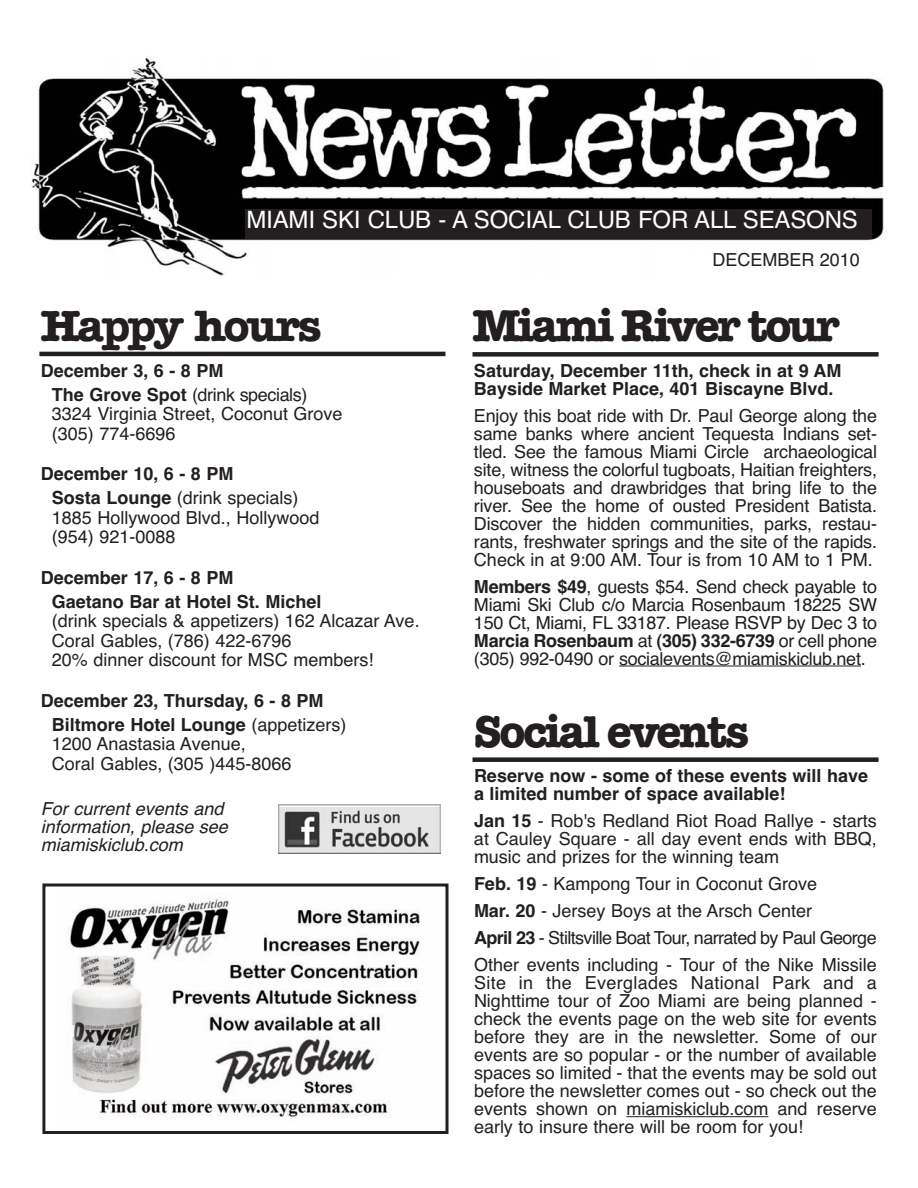
<style>
.page{position:relative;width:918px;height:1188px;background:#fff}
.page>*{position:absolute;margin:0;border:0;box-sizing:border-box;transform-origin:0 0}
.t1{font:700 45px "American Typewriter";letter-spacing:-.055em;color:#231f20}
.t2{font:700 45px "Amer Typewriter IT Cby BT";letter-spacing:-.065em;color:#231f20}
.t3{font:24px "Helvetica";letter-spacing:-.005em;color:#fff}
.t4{font:18px/18px "Helvetica";color:#231f20}
.t5{font:700 18px/24px "Helvetica";color:#231f20}
.t6{font:italic 18px/18px "Helvetica";color:#231f20}
.s1{font-weight:400}
.s2{font-weight:700}
</style>
<div class="page">
<hr style="left:39px;top:352px;width:407px;height:4px;background:#231f20">
<img style="left:31px;top:57px;width:853px;height:217px">
<div style="left:679px;top:251px;width:182px;height:23px;background:#fff"></div>
<hr style="left:619px;top:666px;width:242px;height:1px;background:#231f20">
<div style="left:472px;top:352px;width:407px;height:5px;background:#231f20"></div>
<div style="left:245px;top:209px;width:626px;height:30px;background:#231f20"></div>
<hr style="left:626px;top:1116px;width:142px;height:1px;background:#231f20">
<div style="left:472px;top:757px;width:407px;height:5px;background:#231f20"></div>
<img style="left:67px;top:898px;width:353px;height:219px">
<div style="left:42px;top:884px;width:406px;height:250px;border:3px solid #231f20"></div>
<svg style="left:278px;top:804px;width:163px;height:50px"></svg>
<img style="left:278px;top:805px;width:162px;height:48px">
<h2 class="t3" style="left:246px;top:206px;width:613px">MIAMI SKI CLUB - A SOCIAL CLUB FOR ALL SEASONS</h2>
<h1 class="t2" style="left:41px;top:311px;width:283px">Happy hours</h1>
<p class="t5" style="left:52px;top:358px;width:257px;text-indent:-11px">December 3, 6 - 8 PM<br>The Grove Spot <span class="s1">(drink specials)</span></p>
<p class="t4" style="left:52px;top:404px;width:292px;line-height:19.5px">3324 Virginia Street, Coconut Grove (305) 774-6696</p>
<p class="t5" style="left:52px;top:462px;width:248px;text-indent:-11px">December 10, 6 - 8 PM<br>Sosta Lounge <span class="s1">(drink specials)</span></p>
<p class="t4" style="left:52px;top:508px;width:269px;line-height:19.5px">1885 Hollywood Blvd., Hollywood (954) 921-0088</p>
<p class="t5" style="left:52px;top:565px;width:271px;text-indent:-11px">December 17, 6 - 8 PM<br>Gaetano Bar at Hotel St. Michel</p>
<p class="t4" style="left:52px;top:611px;width:369px;line-height:19.5px">(drink specials &amp; appetizers) 162 Alcazar Ave.<br>Coral Gables, (786) 422-6796<br>20% dinner discount for MSC members!</p>
<p class="t5" style="left:52px;top:688px;width:296px;text-indent:-11px">December 23, Thursday, 6 - 8 PM<br>Biltmore Hotel Lounge <span class="s1">(appetizers)</span></p>
<p class="t4" style="left:52px;top:734px;width:241px;line-height:19.5px">1200 Anastasia Avenue,<br>Coral Gables, (305 )445-8066</p>
<p class="t6" style="left:41px;top:800px;width:189px">For current events and information, please see miamiskiclub.com</p>
<p class="t4" style="left:712px;top:251px;width:149px">DECEMBER 2010</p>
<h1 class="t1" style="left:472px;top:311px;width:369px">Miami River tour</h1>
<p class="t5" style="left:474px;top:361px;width:369px;line-height:18px">Saturday, December 11th, check in at 9 AM<br>Bayside Market Place, 401 Biscayne Blvd.</p>
<p class="t4" style="left:474px;top:406px;width:405px;text-align:justify">Enjoy this boat ride with Dr. Paul George along the same banks where ancient Tequesta Indians set&shy;tled. See the famous Miami Circle archaeological site, witness the colorful tugboats, Haitian freighters, houseboats and drawbridges that bring life to the river. See the home of ousted President Batista.<br>Discover the hidden communities, parks, restau&shy;rants, freshwater springs and the site of the rapids.<br>Check in at 9:00 AM. Tour is from 10 AM to 1 PM.</p>
<p class="t4" style="left:474px;top:577px;width:405px;text-align:justify"><span class="s2">Members $49</span>, guests $54. Send check payable to Miami Ski Club c/o Marcia Rosenbaum 18225 SW 150 Ct, Miami, FL 33187. Please RSVP by Dec 3 to <span class="s2">Marcia Rosenbaum</span> at <span class="s2">(305) 332-6739</span> or cell phone (305) 992-0490 or socialevents@miamiskiclub.net.</p>
<h1 class="t1" style="left:474px;top:716px;width:277px">Social events</h1>
<p class="t5" style="left:474px;top:767px;width:396px;line-height:18px">Reserve now - some of these events will have a limited number of space available!</p>
<p class="t4" style="left:474px;top:812px;width:404px;text-align:justify"><span class="s2">Jan 15</span> - Rob's Redland Riot Road Rallye - starts at Cauley Square - all day event ends with BBQ, music and prizes for the winning team</p>
<p class="t4" style="left:474px;top:871px;width:404px;line-height:27px"><span class="s2">Feb. 19</span> - Kampong Tour in Coconut Grove<br><span class="s2">Mar. 20</span> - Jersey Boys at the Arsch Center<br><span class="s2">April 23</span> - Stiltsville Boat Tour, narrated by Paul George Other events including - Tour of the Nike Missile</p>
<p class="t4" style="left:474px;top:974px;width:404px;text-align:justify">Site in the Everglades National Park and a Nighttime tour of Zoo Miami are being planned - check the events page on the web site for events before they are in the newsletter. Some of our events are so popular - or the number of available spaces so limited - that the events may be sold out before the newsletter comes out - so check out the events shown on miamiskiclub.com and reserve early to insure there will be room for you!</p>
</div>
